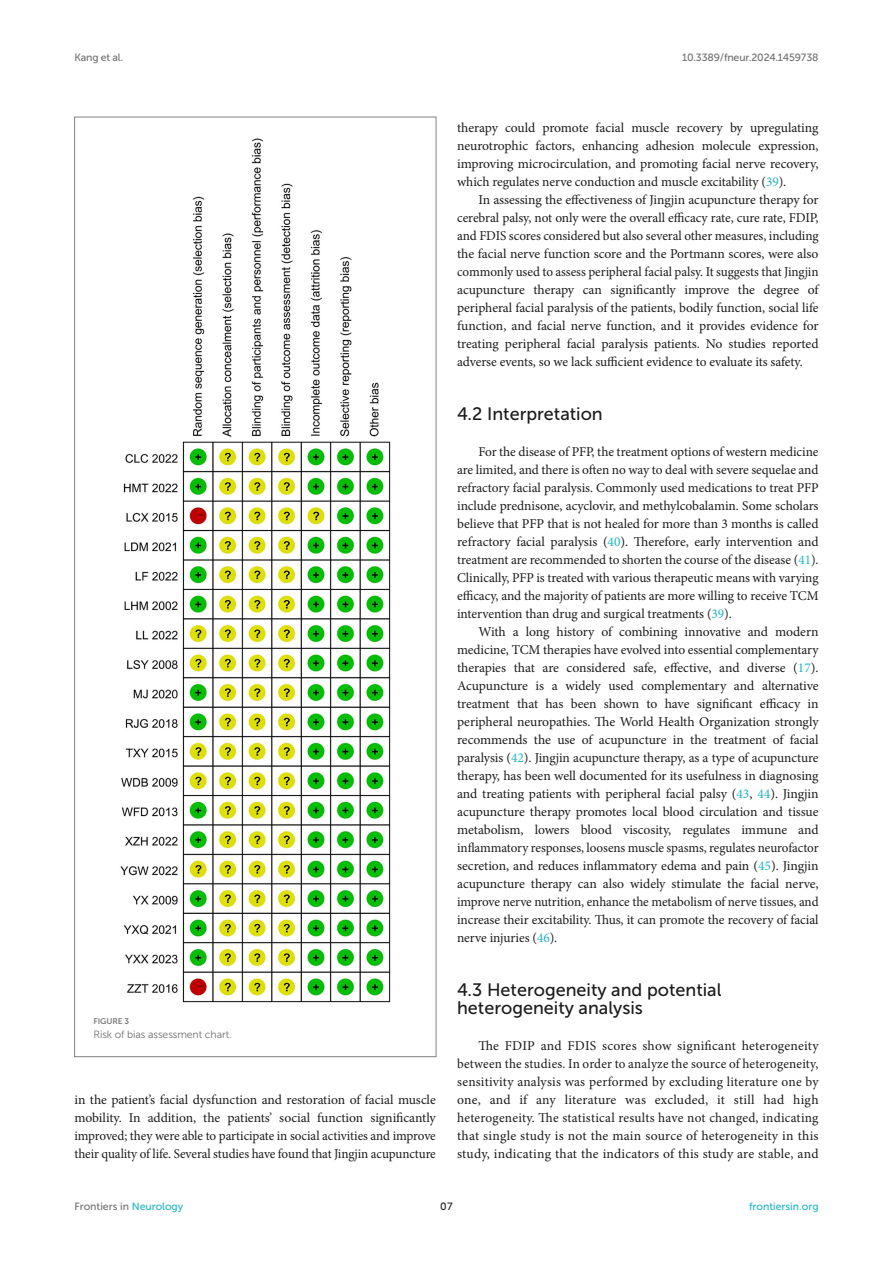
<style>
.page{position:relative;width:893px;height:1263px;background:#fff}
.page>*{position:absolute;margin:0;border:0;box-sizing:border-box;transform-origin:0 0}
.HEAD_2{font:18px/18px "Museo Sans 500";color:#1b1c1b}
.TEXT{font:13.5px/18px "Minion Pro";letter-spacing:-.005em;color:#1b1c1b;text-align:justify}
.t1{font:10.5px "Museo Sans 500";letter-spacing:-.015em;color:#706f70}
.FIG_LEG{font:10.5px "Museo Sans 300";letter-spacing:-.01em;color:#706f70}
.t2{font:10.5px "Museo Sans 500";color:#1db5c3}
.t3{font:10.5px "Museo Sans 500";color:#1b1c1b}
.FIG_HD{font:8.25px "Museo Sans 700";letter-spacing:-.01em;color:#7e7f7f}
.s1{color:#1db5c3}
</style>
<div class="page">
<img style="left:120px;top:138px;width:271px;height:865px">
<p class="t1" style="left:74px;top:51px;width:50px">Kang et al.</p>
<p class="t1" style="left:682px;top:51px;width:138px">10.3389/fneur.2024.1459738</p>
<p class="FIG_HD" style="left:94px;top:1017px;width:37px">FIGURE 3</p>
<p class="FIG_LEG" style="left:94px;top:1028px;width:140px">Risk of bias assessment chart.</p>
<p class="TEXT" style="left:74px;top:1091px;width:363px">in the patient’s facial dysfunction and restoration of facial muscle mobility. In addition, the patients’ social function significantly improved; they were able to participate in social activities and improve their quality of life. Several studies have found that Jingjin acupuncture</p>
<p class="TEXT" style="left:457px;top:119px;width:363px">therapy could promote facial muscle recovery by upregulating neurotrophic factors, enhancing adhesion molecule expression, improving microcirculation, and promoting facial nerve recovery, which regulates nerve conduction and muscle excitability (<span class="s1">39</span>).</p>
<p class="TEXT" style="left:457px;top:191px;width:363px;text-indent:21px">In assessing the effectiveness of Jingjin acupuncture therapy for cerebral palsy, not only were the overall efficacy rate, cure rate, FDIP, and FDIS scores considered but also several other measures, including the facial nerve function score and the Portmann scores, were also commonly used to assess peripheral facial palsy. It suggests that Jingjin acupuncture therapy can significantly improve the degree of peripheral facial paralysis of the patients, bodily function, social life function, and facial nerve function, and it provides evidence for treating peripheral facial paralysis patients. No studies reported adverse events, so we lack sufficient evidence to evaluate its safety.</p>
<p class="HEAD_2" style="left:457px;top:405px;width:147px">4.2 Interpretation</p>
<p class="TEXT" style="left:457px;top:443px;width:363px;text-indent:21px">For the disease of PFP, the treatment options of western medicine are limited, and there is often no way to deal with severe sequelae and refractory facial paralysis. Commonly used medications to treat PFP include prednisone, acyclovir, and methylcobalamin. Some scholars believe that PFP that is not healed for more than 3 months is called refractory facial paralysis (<span class="s1">40</span>). Therefore, early intervention and treatment are recommended to shorten the course of the disease (<span class="s1">41</span>).<br>Clinically, PFP is treated with various therapeutic means with varying efficacy, and the majority of patients are more willing to receive TCM intervention than drug and surgical treatments (<span class="s1">39</span>).</p>
<p class="TEXT" style="left:457px;top:623px;width:363px;text-indent:21px">With a long history of combining innovative and modern medicine, TCM therapies have evolved into essential complementary therapies that are considered safe, effective, and diverse (<span class="s1">17</span>).<br>Acupuncture is a widely used complementary and alternative treatment that has been shown to have significant efficacy in peripheral neuropathies. The World Health Organization strongly recommends the use of acupuncture in the treatment of facial paralysis (<span class="s1">42</span>). Jingjin acupuncture therapy, as a type of acupuncture therapy, has been well documented for its usefulness in diagnosing and treating patients with peripheral facial palsy (<span class="s1">43</span>, <span class="s1">44</span>). Jingjin acupuncture therapy promotes local blood circulation and tissue metabolism, lowers blood viscosity, regulates immune and inflammatory responses, loosens muscle spasms, regulates neurofactor secretion, and reduces inflammatory edema and pain (<span class="s1">45</span>). Jingjin acupuncture therapy can also widely stimulate the facial nerve, improve nerve nutrition, enhance the metabolism of nerve tissues, and increase their excitability. Thus, it can promote the recovery of facial nerve injuries (<span class="s1">46</span>).</p>
<p class="HEAD_2" style="left:457px;top:981px;width:266px">4.3 Heterogeneity and potential heterogeneity analysis</p>
<p class="TEXT" style="left:457px;top:1037px;width:363px;text-indent:21px">The FDIP and FDIS scores show significant heterogeneity between the studies. In order to analyze the source of heterogeneity, sensitivity analysis was performed by excluding literature one by one, and if any literature was excluded, it still had high heterogeneity. The statistical results have not changed, indicating that single study is not the main source of heterogeneity in this study, indicating that the indicators of this study are stable, and</p>
<p class="t1" style="left:74px;top:1200px;width:110px">Frontiers in <span class="s1">Neurology</span></p>
<p class="t3" style="left:440px;top:1200px;width:14px">07</p>
<p class="t2" style="left:749px;top:1200px;width:71px">frontiersin.org</p>
</div>
